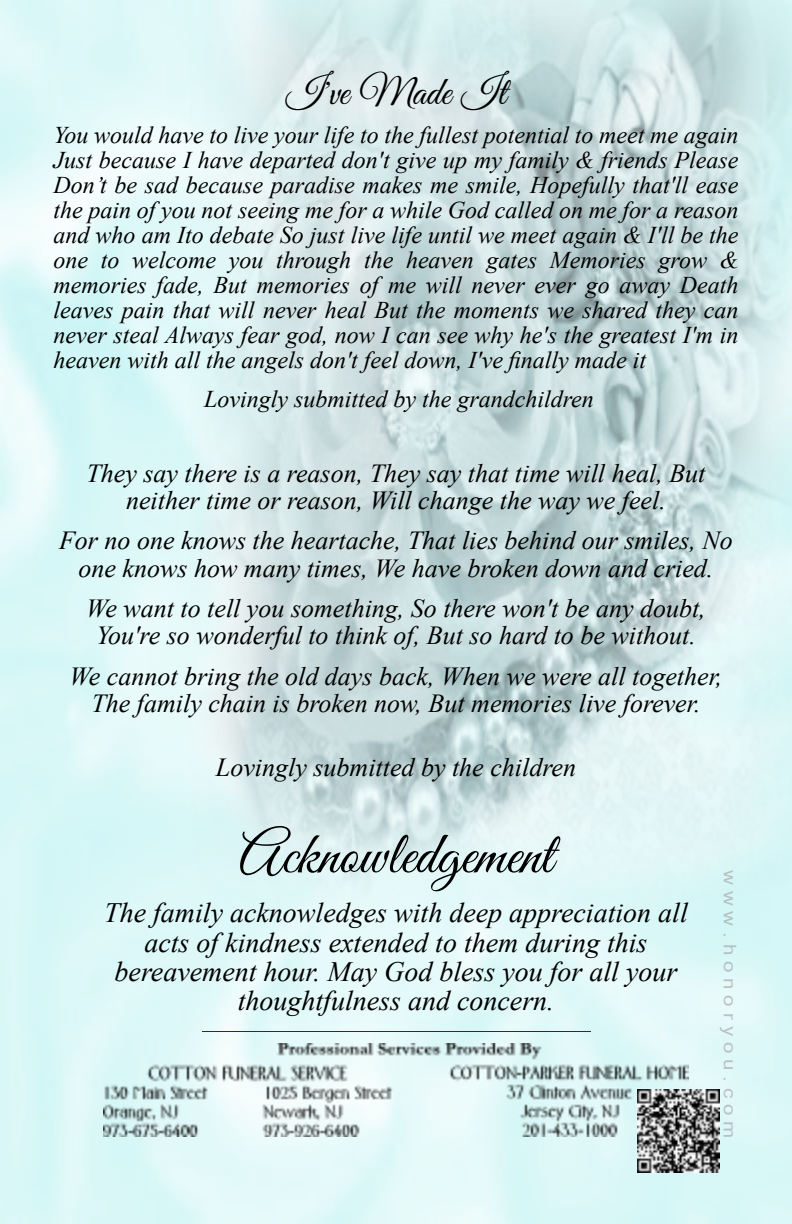
<style>
.page{position:relative;width:792px;height:1224px;background:#fff}
.page>*{position:absolute;margin:0;border:0;box-sizing:border-box;transform-origin:0 0}
.t1{font:60px "Great Vibes";color:#000}
.t2{font:40px "Great Vibes";color:#000}
.t3{font:italic 28px/29.2px "Times New Roman";color:#000;text-align:center}
.t4{font:italic 26px/27.2px "Times New Roman";color:#000;text-align:center}
.t5{font:italic 24px/25px "Times New Roman";color:#000;text-align:justify}
.t6{font:17.4px "Arial";letter-spacing:.285em;color:rgb(167 167 167/.68);scale:1.18 1}
</style>
<div class="page">
<img style="left:0;top:0;width:792px;height:1224px">
<img style="left:191px;top:0;width:601px;height:907px">
<hr style="left:202px;top:1031px;width:388px;height:1px;background:#452800">
<img style="left:104px;top:1044px;width:584px;height:93px">
<img style="left:637px;top:1090px;width:83px;height:83px">
<h2 class="t2" style="left:286px;top:70px;width:221px">I've Made It</h2>
<p class="t5" style="left:54px;top:125px;width:686px">You would have to live your life to the fullest potential to meet me again Just because I have departed don't give up my family &amp; friends Please Don’t be sad because paradise makes me smile, Hopefully that'll ease the pain of you not seeing me for a while God called on me for a reason and who am Ito debate So just live life until we meet again &amp; I'll be the one to welcome you through the heaven gates Memories grow &amp; memories fade, But memories of me will never ever go away Death leaves pain that will never heal But the moments we shared they can never steal Always fear god, now I can see why he's the greatest I'm in heaven with all the angels don't feel down, I've finally made it</p>
<p class="t5" style="left:204px;top:388px;width:391px">Lovingly submitted by the grandchildren</p>
<p class="t4" style="left:86px;top:462px;width:621px">They say there is a reason, They say that time will heal, But neither time or reason, Will change the way we feel.</p>
<p class="t4" style="left:59px;top:530px;width:675px">For no one knows the heartache, That lies behind our smiles, No one knows how many times, We have broken down and cried.</p>
<p class="t4" style="left:86px;top:597px;width:621px">We want to tell you something, So there won't be any doubt,<br>You're so wonderful to think of, But so hard to be without.</p>
<p class="t4" style="left:69px;top:665px;width:654px">We cannot bring the old days back, When we were all together,<br>The family chain is broken now, But memories live forever.</p>
<p class="t4" style="left:216px;top:757px;width:362px">Lovingly submitted by the children</p>
<h1 class="t1" style="left:239px;top:821px;width:315px">Acknowledgement</h1>
<p class="t3" style="left:104px;top:901px;width:585px">The family acknowledges with deep appreciation all acts of kindness extended to them during this bereavement hour. May God bless you for all your thoughtfulness and concern.</p>
<p class="t6" style="left:736px;top:870px;width:229px;rotate:90deg">www.honoryou.com</p>
</div>
